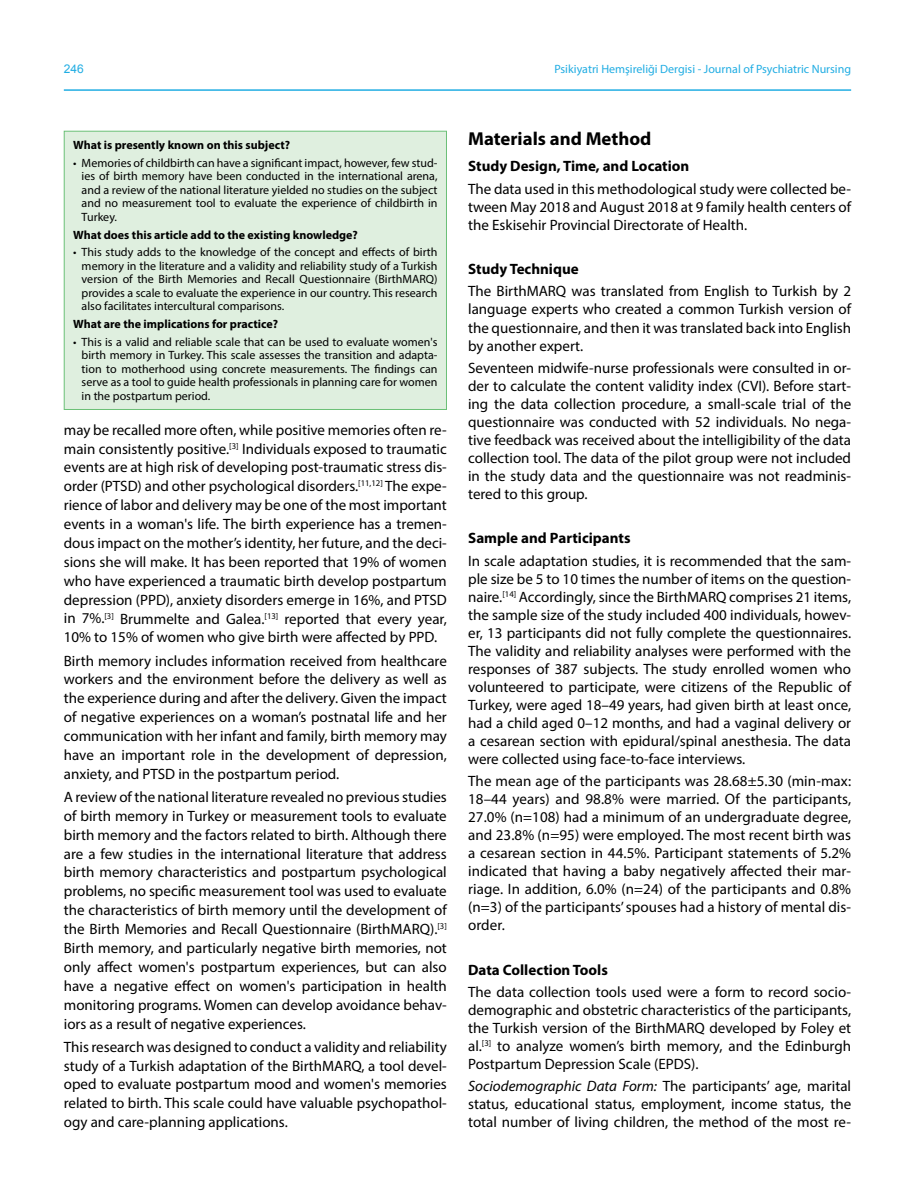
<style>
.page{position:relative;width:915px;height:1191px;background:#fff}
.page>*{position:absolute;margin:0;border:0;box-sizing:border-box;transform-origin:0 0}
.t1{font:700 18.75px "Myriad Pro";color:#000}
.t2{font:15px/18px "Myriad Pro";color:#000;text-align:justify}
.t3{font:700 15px "Myriad Pro";color:#000}
.t4{font:12px/13.5px "Myriad Pro";color:#000;text-align:justify}
.t5{font:700 12px "Myriad Pro";color:#000}
.t6{font:12px "Myriad Pro";color:#21ade3}
.t7{font:12px "Arial";color:#21ade3}
.s1{font-style:italic}
</style>
<div class="page">
<hr style="left:64px;top:89px;width:786px;height:2px;background:#21ade3">
<div style="left:64px;top:131px;width:382px;height:279px;background:#dfefdf;border:1px solid #6bc077"></div>
<p class="t7" style="left:64px;top:60px;width:22px">246</p>
<p class="t6" style="left:554px;top:61px;width:298px">Psikiyatri Hemşireliği Dergisi - Journal of Psychiatric Nursing</p>
<p class="t5" style="left:73px;top:137px;width:218px">What is presently known on this subject?</p>
<p class="t4" style="left:82px;top:156px;width:357px;text-indent:-9px">• Memories of childbirth can have a significant impact, however, few stud&shy;ies of birth memory have been conducted in the international arena, and a review of the national literature yielded no studies on the subject and no measurement tool to evaluate the experience of childbirth in Turkey.</p>
<p class="t5" style="left:73px;top:227px;width:286px">What does this article add to the existing knowledge?</p>
<p class="t4" style="left:82px;top:245px;width:357px;text-indent:-9px">• This study adds to the knowledge of the concept and effects of birth memory in the literature and a validity and reliability study of a Turkish version of the Birth Memories and Recall Questionnaire (BirthMARQ) provides a scale to evaluate the experience in our country. This research also facilitates intercultural comparisons.</p>
<p class="t5" style="left:73px;top:316px;width:206px">What are the implications for practice?</p>
<p class="t4" style="left:82px;top:335px;width:357px;text-indent:-9px">• This is a valid and reliable scale that can be used to evaluate women's birth memory in Turkey. This scale assesses the transition and adapta&shy;tion to motherhood using concrete measurements. The findings can serve as a tool to guide health professionals in planning care for women in the postpartum period.</p>
<p class="t2" style="left:64px;top:420px;width:384px;line-height:18.9px">may be recalled more often, while positive memories often re&shy;main consistently positive.<sup>[3]</sup> Individuals exposed to traumatic events are at high risk of developing post-traumatic stress dis&shy;order (PTSD) and other psychological disorders.<sup>[11,12]</sup> The expe&shy;rience of labor and delivery may be one of the most important events in a woman's life. The birth experience has a tremen&shy;dous impact on the mother’s identity, her future, and the deci&shy;sions she will make. It has been reported that 19% of women who have experienced a traumatic birth develop postpartum depression (PPD), anxiety disorders emerge in 16%, and PTSD in 7%.<sup>[3]</sup> Brummelte and Galea.<sup>[13]</sup> reported that every year, 10% to 15% of women who give birth were affected by PPD.</p>
<p class="t2" style="left:64px;top:651px;width:384px;line-height:18.9px">Birth memory includes information received from healthcare workers and the environment before the delivery as well as the experience during and after the delivery. Given the impact of negative experiences on a woman’s postnatal life and her communication with her infant and family, birth memory may have an important role in the development of depression, anxiety, and PTSD in the postpartum period.</p>
<p class="t2" style="left:64px;top:787px;width:384px;line-height:18.9px">A review of the national literature revealed no previous studies of birth memory in Turkey or measurement tools to evaluate birth memory and the factors related to birth. Although there are a few studies in the international literature that address birth memory characteristics and postpartum psychological problems, no specific measurement tool was used to evaluate the characteristics of birth memory until the development of the Birth Memories and Recall Questionnaire (BirthMARQ).<sup>[3] </sup>Birth memory, and particularly negative birth memories, not only affect women's postpartum experiences, but can also have a negative effect on women's participation in health monitoring programs. Women can develop avoidance behav&shy;iors as a result of negative experiences.</p>
<p class="t2" style="left:64px;top:1037px;width:384px;line-height:18.9px">This research was designed to conduct a validity and reliability study of a Turkish adaptation of the BirthMARQ, a tool devel&shy;oped to evaluate postpartum mood and women's memories related to birth. This scale could have valuable psychopathol&shy;ogy and care-planning applications.</p>
<p class="t1" style="left:468px;top:126px;width:185px">Materials and Method</p>
<p class="t3" style="left:468px;top:157px;width:223px">Study Design, Time, and Location</p>
<p class="t2" style="left:468px;top:179px;width:384px">The data used in this methodological study were collected be&shy;tween May 2018 and August 2018 at 9 family health centers of the Eskisehir Provincial Directorate of Health.</p>
<p class="t3" style="left:468px;top:259px;width:112px">Study Technique</p>
<p class="t2" style="left:468px;top:282px;width:384px">The BirthMARQ was translated from English to Turkish by 2 language experts who created a common Turkish version of the questionnaire, and then it was translated back into English by another expert.</p>
<p class="t2" style="left:468px;top:358px;width:384px">Seventeen midwife-nurse professionals were consulted in or&shy;der to calculate the content validity index (CVI). Before start&shy;ing the data collection procedure, a small-scale trial of the questionnaire was conducted with 52 individuals. No nega&shy;tive feedback was received about the intelligibility of the data collection tool. The data of the pilot group were not included in the study data and the questionnaire was not readminis&shy;tered to this group.</p>
<p class="t3" style="left:468px;top:528px;width:164px">Sample and Participants</p>
<p class="t2" style="left:468px;top:551px;width:384px">In scale adaptation studies, it is recommended that the sam&shy;ple size be 5 to 10 times the number of items on the question&shy;naire.<sup>[14]</sup> Accordingly, since the BirthMARQ comprises 21 items, the sample size of the study included 400 individuals, howev&shy;er, 13 participants did not fully complete the questionnaires.<br>The validity and reliability analyses were performed with the responses of 387 subjects. The study enrolled women who volunteered to participate, were citizens of the Republic of Turkey, were aged 18–49 years, had given birth at least once, had a child aged 0–12 months, and had a vaginal delivery or a cesarean section with epidural/spinal anesthesia. The data were collected using face-to-face interviews.</p>
<p class="t2" style="left:468px;top:771px;width:384px">The mean age of the participants was 28.68±5.30 (min-max:<br>18–44 years) and 98.8% were married. Of the participants, 27.0% (n=108) had a minimum of an undergraduate degree, and 23.8% (n=95) were employed. The most recent birth was a cesarean section in 44.5%. Participant statements of 5.2% indicated that having a baby negatively affected their mar&shy;riage. In addition, 6.0% (n=24) of the participants and 0.8% (n=3) of the participants’ spouses had a history of mental dis&shy;order.</p>
<p class="t3" style="left:468px;top:959px;width:141px">Data Collection Tools</p>
<p class="t2" style="left:468px;top:982px;width:384px">The data collection tools used were a form to record socio&shy;demographic and obstetric characteristics of the participants, the Turkish version of the BirthMARQ developed by Foley et al.<sup>[3]</sup> to analyze women’s birth memory, and the Edinburgh Postpartum Depression Scale (EPDS).</p>
<p class="t2" style="left:468px;top:1077px;width:384px"><span class="s1">Sociodemographic Data Form:</span> The participants’ age, marital status, educational status, employment, income status, the total number of living children, the method of the most re-</p>
</div>
